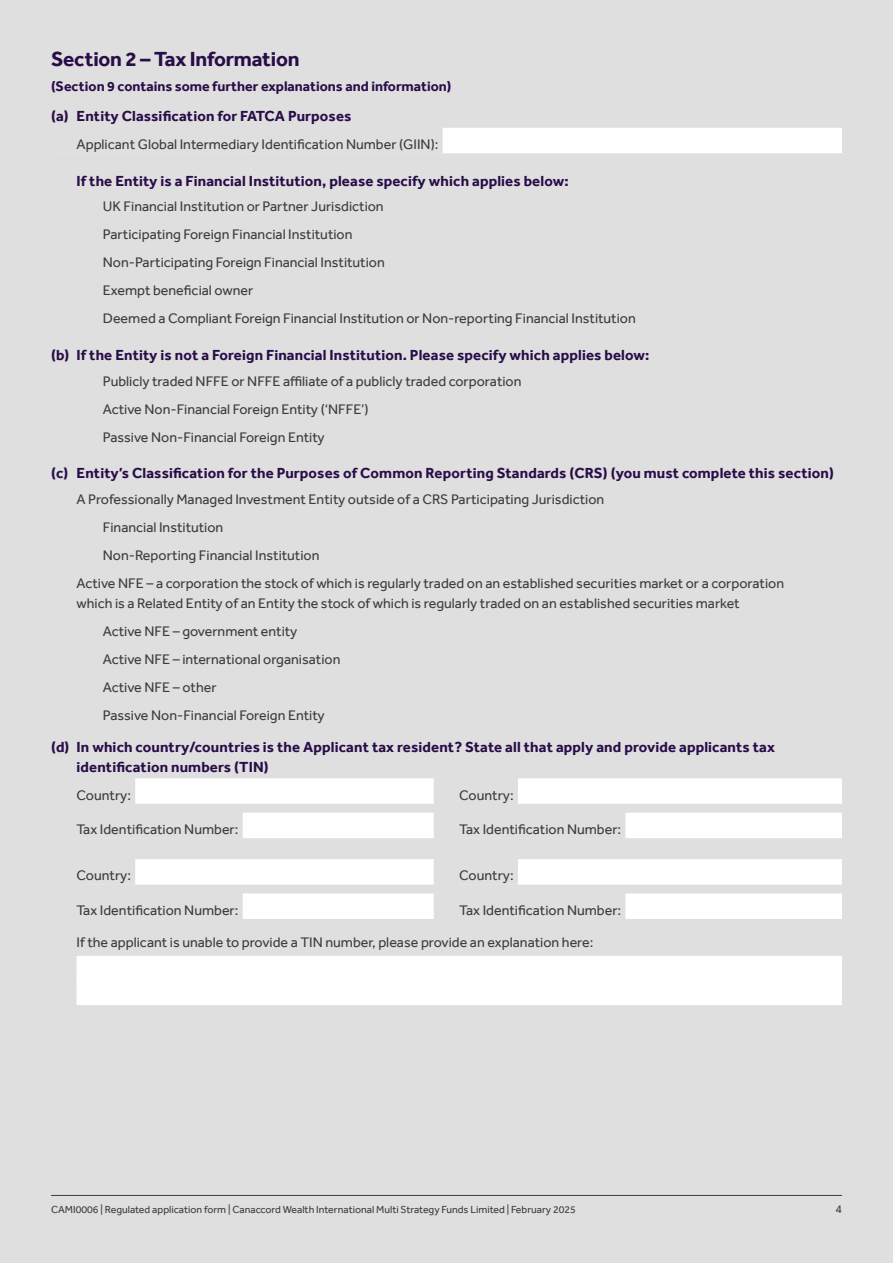
<style>
.page{position:relative;width:893px;height:1263px;background:#dfdfe0}
.page>*{position:absolute;margin:0;border:0;box-sizing:border-box;transform-origin:0 0}
.t1{font:700 21px "Effra";letter-spacing:-.01em;color:#290d48}
.CG_A4_Subheader_Level_1{font:700 15px/19.5px "Effra";letter-spacing:.01em;color:#290d48}
.CG_A4_Body_Copy{font:14.25px/19.5px "Effra";color:#3d3d3d}
.CG_Form_Field_1{font:14.25px "Effra";color:#3d3d3d}
.CG_A4_Subheader_Level_2{font:700 14.25px "Effra";color:#290d48}
.t2{font:12px "Effra";color:#3d3d3d}
.t3{font:10.5px "Effra";color:#3d3d3d}
</style>
<div class="page">
<hr style="left:51px;top:1195px;width:791px;height:1px;background:#3d3d3d">
<div style="left:51px;top:128px;width:791px;height:25px;background:#fff"></div>
<div style="left:47px;top:126px;width:396px;height:27px;background:#dfdfe0"></div>
<div style="left:77px;top:778px;width:357px;height:26px;background:#fff"></div>
<div style="left:72px;top:777px;width:63px;height:27px;background:#dfdfe0"></div>
<div style="left:77px;top:813px;width:357px;height:25px;background:#fff"></div>
<div style="left:72px;top:811px;width:171px;height:27px;background:#dfdfe0"></div>
<div style="left:77px;top:859px;width:357px;height:25px;background:#fff"></div>
<div style="left:72px;top:858px;width:63px;height:27px;background:#dfdfe0"></div>
<div style="left:77px;top:893px;width:357px;height:26px;background:#fff"></div>
<div style="left:72px;top:892px;width:171px;height:27px;background:#dfdfe0"></div>
<div style="left:459px;top:778px;width:383px;height:26px;background:#fff"></div>
<div style="left:455px;top:777px;width:63px;height:27px;background:#dfdfe0"></div>
<div style="left:459px;top:813px;width:383px;height:25px;background:#fff"></div>
<div style="left:455px;top:811px;width:170px;height:27px;background:#dfdfe0"></div>
<div style="left:459px;top:859px;width:383px;height:25px;background:#fff"></div>
<div style="left:455px;top:858px;width:63px;height:27px;background:#dfdfe0"></div>
<div style="left:459px;top:893px;width:383px;height:26px;background:#fff"></div>
<div style="left:455px;top:892px;width:170px;height:27px;background:#dfdfe0"></div>
<div style="left:77px;top:956px;width:765px;height:25px;background:#fff"></div>
<div style="left:77px;top:979px;width:765px;height:26px;background:#fff"></div>
<p class="t1" style="left:51px;top:46px;width:250px">Section 2 – Tax Information</p>
<p class="CG_A4_Subheader_Level_2" style="left:51px;top:78px;width:402px">(Section 9 contains some further explanations and information)</p>
<p class="CG_A4_Subheader_Level_1" style="left:51px;top:106px;width:302px">(a) Entity Classification for FATCA Purposes</p>
<p class="CG_Form_Field_1" style="left:77px;top:136px;width:363px">Applicant Global Intermediary Identification Number (GIIN):</p>
<p class="CG_A4_Subheader_Level_1" style="left:77px;top:171px;width:494px">If the Entity is a Financial Institution, please specify which applies below:</p>
<p class="CG_A4_Body_Copy" style="left:103px;top:197px;width:282px">UK Financial Institution or Partner Jurisdiction</p>
<p class="CG_A4_Body_Copy" style="left:103px;top:225px;width:251px">Participating Foreign Financial Institution</p>
<p class="CG_A4_Body_Copy" style="left:103px;top:253px;width:283px">Non-Participating Foreign Financial Institution</p>
<p class="CG_A4_Body_Copy" style="left:103px;top:281px;width:152px">Exempt beneficial owner</p>
<p class="CG_A4_Body_Copy" style="left:103px;top:309px;width:534px">Deemed a Compliant Foreign Financial Institution or Non-reporting Financial Institution</p>
<p class="CG_A4_Subheader_Level_1" style="left:51px;top:345px;width:600px">(b) If the Entity is not a Foreign Financial Institution. Please specify which applies below:</p>
<p class="CG_A4_Body_Copy" style="left:103px;top:371px;width:420px">Publicly traded NFFE or NFFE affiliate of a publicly traded corporation</p>
<p class="CG_A4_Body_Copy" style="left:103px;top:399px;width:267px">Active Non-Financial Foreign Entity (‘NFFE’)</p>
<p class="CG_A4_Body_Copy" style="left:103px;top:427px;width:223px">Passive Non-Financial Foreign Entity</p>
<p class="CG_A4_Subheader_Level_1" style="left:51px;top:463px;width:784px">(c) Entity’s Classification for the Purposes of Common Reporting Standards (CRS) (you must complete this section)</p>
<p class="CG_A4_Body_Copy" style="left:77px;top:490px;width:529px">A Professionally Managed Investment Entity outside of a CRS Participating Jurisdiction</p>
<p class="CG_A4_Body_Copy" style="left:103px;top:518px;width:122px">Financial Institution</p>
<p class="CG_A4_Body_Copy" style="left:103px;top:546px;width:218px">Non-Reporting Financial Institution</p>
<p class="CG_A4_Body_Copy" style="left:77px;top:574px;width:709px">Active NFE – a corporation the stock of which is regularly traded on an established securities market or a corporation which is a Related Entity of an Entity the stock of which is regularly traded on an established securities market</p>
<p class="CG_A4_Body_Copy" style="left:103px;top:621px;width:196px">Active NFE – government entity</p>
<p class="CG_A4_Body_Copy" style="left:103px;top:649px;width:239px">Active NFE – international organisation</p>
<p class="CG_A4_Body_Copy" style="left:103px;top:677px;width:115px">Active NFE – other</p>
<p class="CG_A4_Body_Copy" style="left:103px;top:705px;width:223px">Passive Non-Financial Foreign Entity</p>
<p class="CG_A4_Subheader_Level_1" style="left:77px;top:737px;width:700px;text-indent:-26px">(d) In which country/countries is the Applicant tax resident? State all that apply and provide applicants tax identification numbers (TIN)</p>
<p class="CG_Form_Field_1" style="left:77px;top:786px;width:56px">Country:</p>
<p class="CG_Form_Field_1" style="left:77px;top:821px;width:163px">Tax Identification Number:</p>
<p class="CG_Form_Field_1" style="left:77px;top:867px;width:56px">Country:</p>
<p class="CG_Form_Field_1" style="left:77px;top:901px;width:163px">Tax Identification Number:</p>
<p class="CG_Form_Field_1" style="left:459px;top:786px;width:56px">Country:</p>
<p class="CG_Form_Field_1" style="left:459px;top:821px;width:163px">Tax Identification Number:</p>
<p class="CG_Form_Field_1" style="left:459px;top:867px;width:56px">Country:</p>
<p class="CG_Form_Field_1" style="left:459px;top:901px;width:163px">Tax Identification Number:</p>
<p class="CG_A4_Body_Copy" style="left:77px;top:932px;width:518px">If the applicant is unable to provide a TIN number, please provide an explanation here:</p>
<p class="t3" style="left:51px;top:1203px;width:526px">CAMI0006 | Regulated application form | Canaccord Wealth International Multi Strategy Funds Limited | February 2025</p>
<p class="t2" style="left:835px;top:1202px;width:8px">4</p>
</div>
